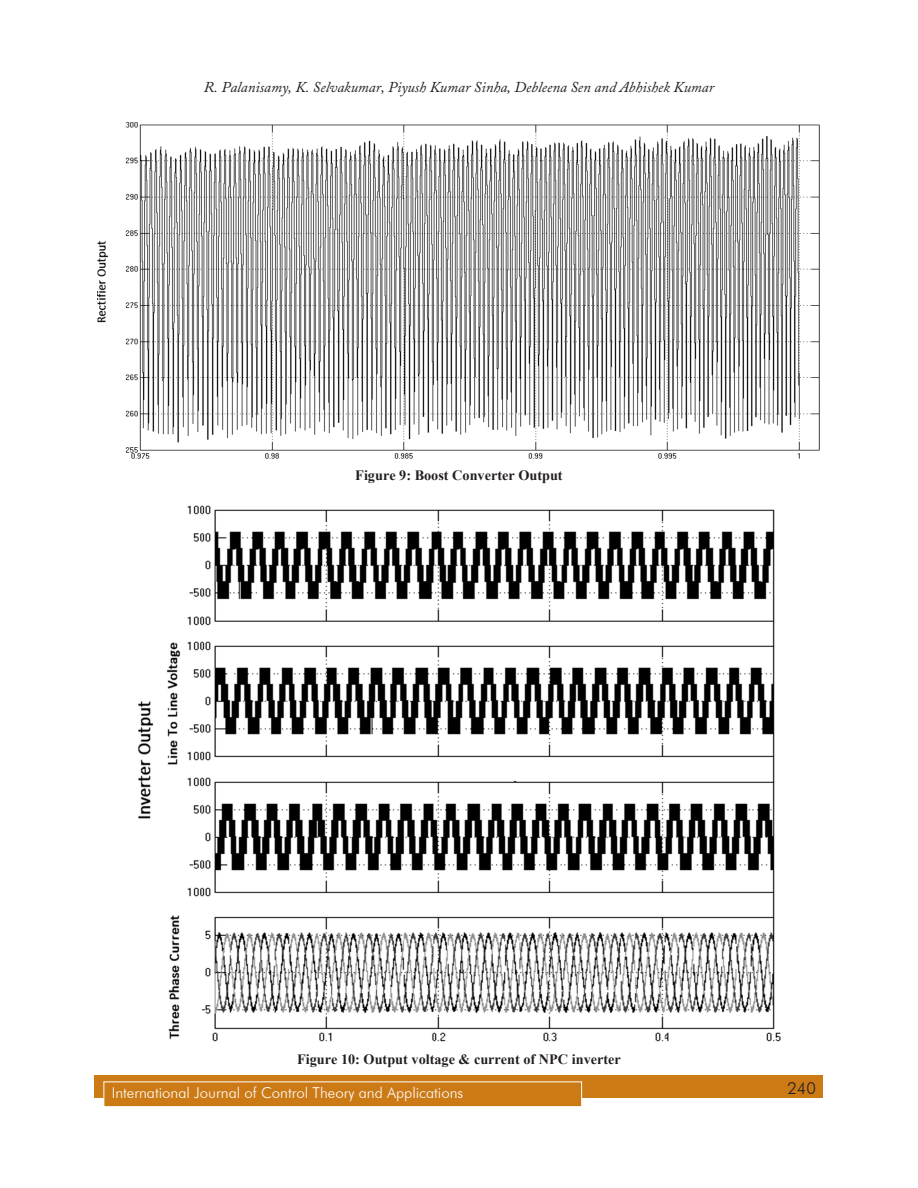
<style>
.page{position:relative;width:918px;height:1188px;background:#fff}
.page>*{position:absolute;margin:0;border:0;box-sizing:border-box;transform-origin:0 0}
.t1{font:300 16.5px "Futura BT";color:#231f20}
.t2{font:italic 15px "Adobe Caslon Pro";color:#231f20}
.t3{font:300 15px "Futura BT";color:#fff}
.t4{font:700 14.25px "Times New Roman";color:#231f20}
</style>
<div class="page">
<div style="left:94px;top:1076px;width:730px;height:22px;background:#cb7a16"></div>
<div style="left:104px;top:1082px;width:478px;height:25px;background:#cb7a16"></div>
<div style="left:104px;top:1082px;width:478px;height:25px;border:1px solid #fff"></div>
<img style="left:97px;top:123px;width:723px;height:336px">
<img style="left:138px;top:505px;width:643px;height:537px">
<p class="t2" style="left:204px;top:78px;width:512px">R. Palanisamy, K. Selvakumar, Piyush Kumar Sinha, Debleena Sen and Abhishek Kumar</p>
<p class="t4" style="left:355px;top:465px;width:209px">Figure 9: Boost Converter Output</p>
<p class="t4" style="left:297px;top:1049px;width:325px">Figure 10: Output voltage &amp; current of NPC inverter</p>
<p class="t3" style="left:112px;top:1084px;width:353px">International Journal of Control Theory and Applications</p>
<p class="t1" style="left:787px;top:1078px;width:30px">240</p>
</div>
